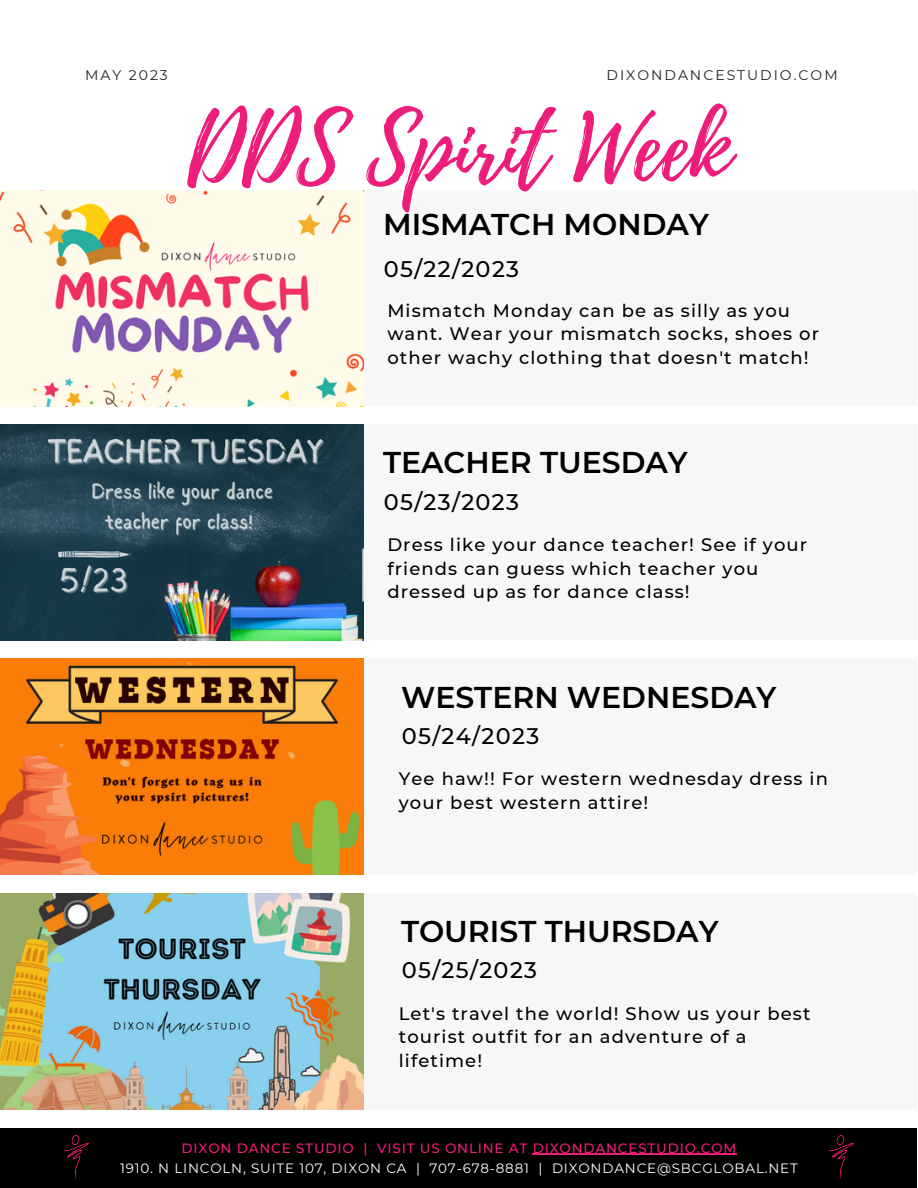
<style>
.page{position:relative;width:918px;height:1188px;background:#fff}
.page>*{position:absolute;margin:0;border:0;box-sizing:border-box;transform-origin:0 0}
.t1{font:89.7px "Playlist Script";color:#ed1e79}
.t2{font:600 30px "Montserrat";color:#000}
.t3{font:500 22.5px "Montserrat";letter-spacing:.06em;color:#000}
.t4{font:500 18px/23.7px "Montserrat";letter-spacing:.06em;color:#000}
.t5{font:13.95px "Montserrat";letter-spacing:.14em;color:#222}
.t6{font:13.5px "Montserrat";letter-spacing:.06em;color:#fff}
.t7{font:500 13.5px "Montserrat";letter-spacing:.06em;color:#ed1e79}
</style>
<div class="page">
<div style="left:0;top:1128px;width:917px;height:60px;background:#000"></div>
<hr style="left:533px;top:1154px;width:204px;height:1px;background:#ed1e79">
<img style="left:64px;top:1135px;width:25px;height:46px">
<img style="left:829px;top:1135px;width:25px;height:46px">
<div style="left:0;top:190px;width:917px;height:215px;background:#f7f7f7"></div>
<img style="left:0;top:190px;width:363px;height:216px">
<div style="left:0;top:425px;width:917px;height:215px;background:#f7f7f7"></div>
<div style="left:0;top:659px;width:917px;height:215px;background:#f7f7f7"></div>
<div style="left:0;top:893px;width:917px;height:216px;background:#f7f7f7"></div>
<img style="left:0;top:425px;width:363px;height:216px">
<img style="left:0;top:894px;width:363px;height:216px">
<img style="left:0;top:659px;width:363px;height:216px">
<p class="t5" style="left:85px;top:66px;width:84px">MAY 2023</p>
<p class="t5" style="left:607px;top:66px;width:233px">DIXONDANCESTUDIO.COM</p>
<h1 class="t1" style="left:187px;top:85px;width:545px">DDS Spirit Week</h1>
<h2 class="t2" style="left:383px;top:206px;width:327px">MISMATCH MONDAY</h2>
<p class="t3" style="left:384px;top:255px;width:137px">05/22/2023</p>
<p class="t4" style="left:387px;top:298px;width:433px">Mismatch Monday can be as silly as you want. Wear your mismatch socks, shoes or other wachy clothing that doesn't match!</p>
<h2 class="t2" style="left:383px;top:444px;width:306px">TEACHER TUESDAY</h2>
<p class="t3" style="left:384px;top:488px;width:137px">05/23/2023</p>
<p class="t4" style="left:387px;top:533px;width:421px">Dress like your dance teacher! See if your friends can guess which teacher you dressed up as for dance class!</p>
<h2 class="t2" style="left:401px;top:679px;width:377px">WESTERN WEDNESDAY</h2>
<p class="t3" style="left:402px;top:722px;width:139px">05/24/2023</p>
<p class="t4" style="left:399px;top:767px;width:431px">Yee haw!! For western wednesday dress in your best western attire!</p>
<h2 class="t2" style="left:401px;top:913px;width:319px">TOURIST THURSDAY</h2>
<p class="t3" style="left:402px;top:956px;width:137px">05/25/2023</p>
<p class="t4" style="left:399px;top:1001px;width:413px">Let's travel the world! Show us your best tourist outfit for an adventure of a lifetime!</p>
<p class="t7" style="left:182px;top:1140px;width:556px">DIXON DANCE STUDIO | VISIT US ONLINE AT DIXONDANCESTUDIO.COM</p>
<p class="t6" style="left:120px;top:1160px;width:679px">1910. N LINCOLN, SUITE 107, DIXON CA | 707-678-8881 | DIXONDANCE@SBCGLOBAL.NET</p>
</div>
